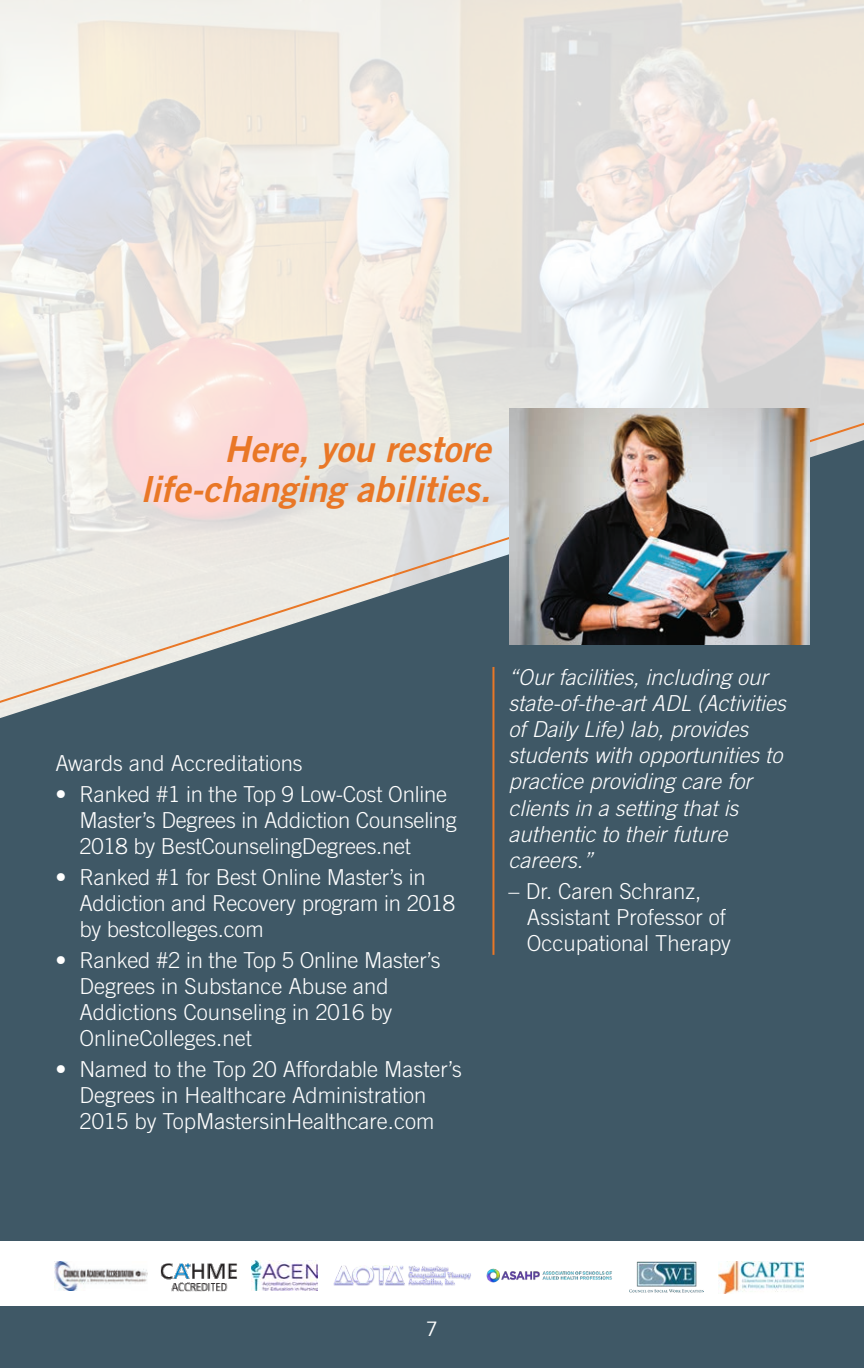
<style>
.page{position:relative;width:864px;height:1368px;background:#fff}
.page>*{position:absolute;margin:0;border:0;box-sizing:border-box;transform-origin:0 0}
.t1{font:36px/40px "Trade Gothic LT Std Bd 2 Obl";color:#e97726;text-align:right}
.t2{font:300 22px/26px "Trade Gothic LT Std";color:#fff}
.t3{font:italic 300 22px/26px "Trade Gothic LT Std";color:#fff}
.t4{font:20px "Trade Gothic LT Std";color:#fff}
</style>
<div class="page">
<img style="left:1px;top:0;width:863px;height:416px">
<div style="left:0;top:705px;width:864px;height:663px;background:#3f5866"></div>
<div style="left:0;top:1241px;width:864px;height:65px;background:#fff"></div>
<svg style="left:0;top:416px;width:864px;height:289px;background:#abb0b2"></svg>
<img style="left:510px;top:408px;width:300px;height:237px">
<img style="left:55px;top:1261px;width:92px;height:30px">
<img style="left:160px;top:1263px;width:77px;height:29px">
<svg style="left:251px;top:1260px;width:67px;height:31px"></svg>
<img style="left:252px;top:1261px;width:65px;height:29px">
<img style="left:334px;top:1265px;width:137px;height:21px">
<img style="left:486px;top:1268px;width:126px;height:15px">
<img style="left:719px;top:1262px;width:85px;height:32px">
<img style="left:629px;top:1261px;width:74px;height:31px">
<hr style="left:492px;top:667px;width:2px;height:288px;background:#e97726">
<p class="t1" style="left:141px;top:430px;width:352px">Here, you restore life-changing abilities.</p>
<p class="t2" style="left:55px;top:750px;width:249px">Awards and Accreditations</p>
<p class="t2" style="left:79px;top:781px;width:379px;text-indent:-24px">• Ranked #1 in the Top 9 Low-Cost Online<br>Master’s Degrees in Addiction Counseling<br>2018 by BestCounselingDegrees.net</p>
<p class="t2" style="left:79px;top:864px;width:377px;text-indent:-24px">• Ranked #1 for Best Online Master’s in<br>Addiction and Recovery program in 2018 by bestcolleges.com</p>
<p class="t2" style="left:79px;top:947px;width:363px;text-indent:-24px">• Ranked #2 in the Top 5 Online Master’s<br>Degrees in Substance Abuse and<br>Addictions Counseling in 2016 by<br>OnlineColleges.net</p>
<p class="t2" style="left:55px;top:1056px;width:408px;text-align:center">• Named to the Top 20 Affordable Master’s<br>Degrees in Healthcare Administration<br>2015 by TopMastersinHealthcare.com</p>
<p class="t3" style="left:509px;top:665px;width:279px">“Our facilities, including our state-of-the-art ADL (Activities of Daily Life) lab, provides students with opportunities to practice providing care for clients in a setting that is authentic to their future careers.”</p>
<p class="t2" style="left:527px;top:877px;width:206px;text-indent:-18px">– Dr. Caren Schranz,<br>Assistant Professor of<br>Occupational Therapy</p>
<p class="t4" style="left:426px;top:1316px;width:14px">7</p>
</div>
